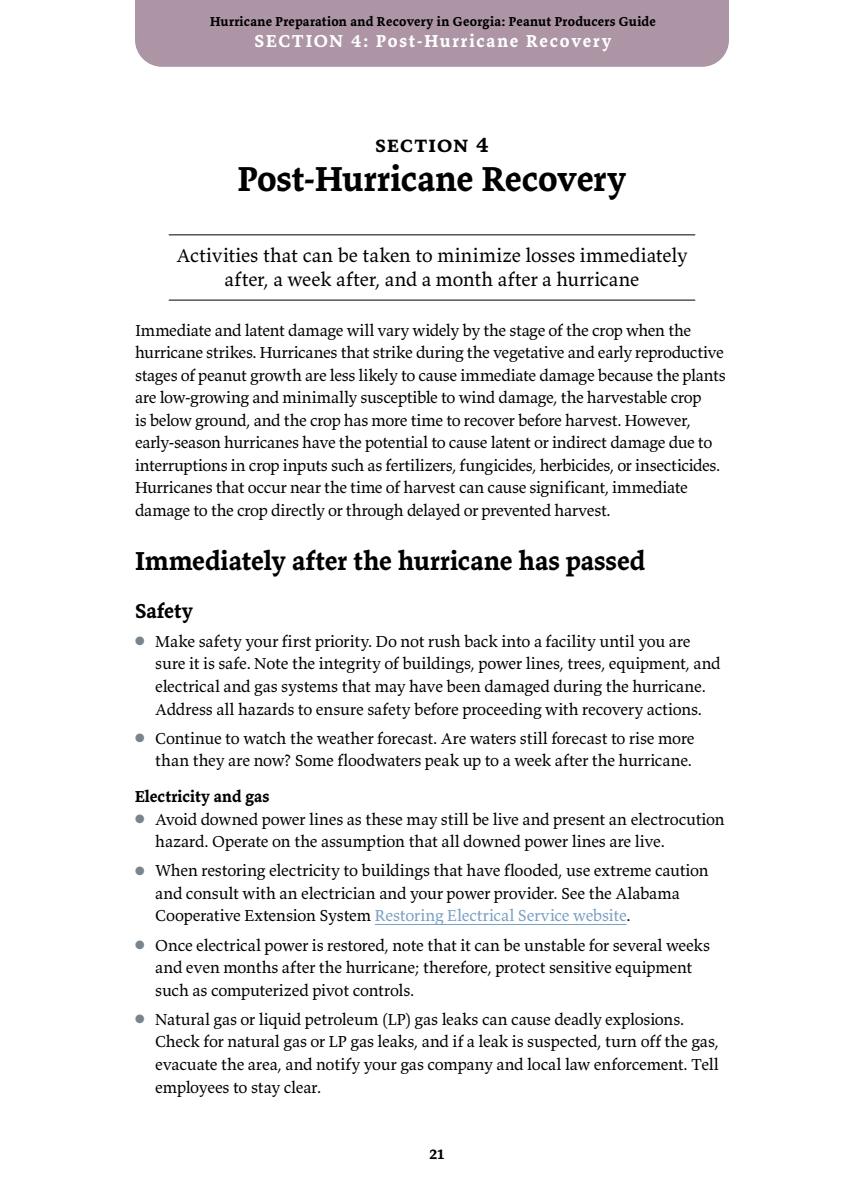
<style>
.page{position:relative;width:864px;height:1188px;background:#fff}
.page>*{position:absolute;margin:0;border:0;box-sizing:border-box;transform-origin:0 0}
.t1{font:700 36px "Valkyrie T3";letter-spacing:-.005em;color:#000}
.t2{font:700 27px "Valkyrie T3";color:#000}
.t3{font:700 22.5px "Valkyrie C3";letter-spacing:-.005em;color:#000}
.t4{font:700 21px "Valkyrie T3";letter-spacing:.005em;color:#000}
.t5{font:19.5px/24px "Valkyrie T3";letter-spacing:-.005em;color:#000;text-align:center}
.t6{font:700 18px "Valkyrie T3";letter-spacing:.1em;color:#fff}
.t7{font:16.5px/22.5px "Valkyrie T3";letter-spacing:-.015em;color:#000}
.t8{font:700 16.5px "Valkyrie T3";letter-spacing:.005em;color:#000}
.t9{font:700 15px "Valkyrie T3";color:#000}
.t10{font:700 13.5px "Valkyrie T3";letter-spacing:.02em;color:#000}
.s1{color:#79858d}
.s2{color:#799fc4}
</style>
<div class="page">
<div style="left:135px;top:0;width:594px;height:67px;background:#ad95a6"></div>
<hr style="left:169px;top:234px;width:526px;height:1px;background:#000">
<hr style="left:169px;top:300px;width:526px;height:1px;background:#000">
<hr style="left:375px;top:924px;width:252px;height:1px;background:#799fc4">
<p class="t10" style="left:210px;top:13px;width:447px">Hurricane Preparation and Recovery in Georgia: Peanut Producers Guide</p>
<p class="t6" style="left:255px;top:30px;width:358px">SECTION 4: Post-Hurricane Recovery</p>
<h3 class="t3" style="left:374px;top:131px;width:117px">section 4</h3>
<h1 class="t1" style="left:238px;top:156px;width:390px">Post-Hurricane Recovery</h1>
<p class="t5" style="left:176px;top:243px;width:513px">Activities that can be taken to minimize losses immediately after, a week after, and a month after a hurricane</p>
<p class="t7" style="left:135px;top:318px;width:592px">Immediate and latent damage will vary widely by the stage of the crop when the hurricane strikes. Hurricanes that strike during the vegetative and early reproductive stages of peanut growth are less likely to cause immediate damage because the plants are low-growing and minimally susceptible to wind damage, the harvestable crop<br>is below ground, and the crop has more time to recover before harvest. However, early-season hurricanes have the potential to cause latent or indirect damage due to interruptions in crop inputs such as fertilizers, fungicides, herbicides, or insecticides.<br>Hurricanes that occur near the time of harvest can cause significant, immediate damage to the crop directly or through delayed or prevented harvest.</p>
<h2 class="t2" style="left:135px;top:544px;width:512px">Immediately after the hurricane has passed</h2>
<p class="t4" style="left:135px;top:597px;width:60px">Safety</p>
<p class="t7" style="left:155px;top:630px;width:567px;text-indent:-20px"><span class="s1">●</span> Make safety your first priority. Do not rush back into a facility until you are sure it is safe. Note the integrity of buildings, power lines, trees, equipment, and electrical and gas systems that may have been damaged during the hurricane.<br>Address all hazards to ensure safety before proceeding with recovery actions.</p>
<p class="t7" style="left:135px;top:726px;width:561px;text-align:right"><span class="s1">●</span> Continue to watch the weather forecast. Are waters still forecast to rise more than they are now? Some floodwaters peak up to a week after the hurricane.</p>
<p class="t8" style="left:135px;top:786px;width:136px">Electricity and gas</p>
<p class="t7" style="left:155px;top:807px;width:571px;text-indent:-20px"><span class="s1">●</span> Avoid downed power lines as these may still be live and present an electrocution hazard. Operate on the assumption that all downed power lines are live.</p>
<p class="t7" style="left:155px;top:859px;width:555px;text-indent:-20px"><span class="s1">●</span> When restoring electricity to buildings that have flooded, use extreme caution and consult with an electrician and your power provider. See the Alabama<br>Cooperative Extension System <span class="s2">Restoring Electrical Service website</span>.</p>
<p class="t7" style="left:155px;top:933px;width:556px;text-indent:-20px"><span class="s1">●</span> Once electrical power is restored, note that it can be unstable for several weeks and even months after the hurricane; therefore, protect sensitive equipment such as computerized pivot controls.</p>
<p class="t7" style="left:155px;top:1008px;width:565px;text-indent:-20px"><span class="s1">●</span> Natural gas or liquid petroleum (LP) gas leaks can cause deadly explosions.<br>Check for natural gas or LP gas leaks, and if a leak is suspected, turn off the gas, evacuate the area, and notify your gas company and local law enforcement. Tell employees to stay clear.</p>
<p class="t9" style="left:429px;top:1144px;width:16px">21</p>
</div>
